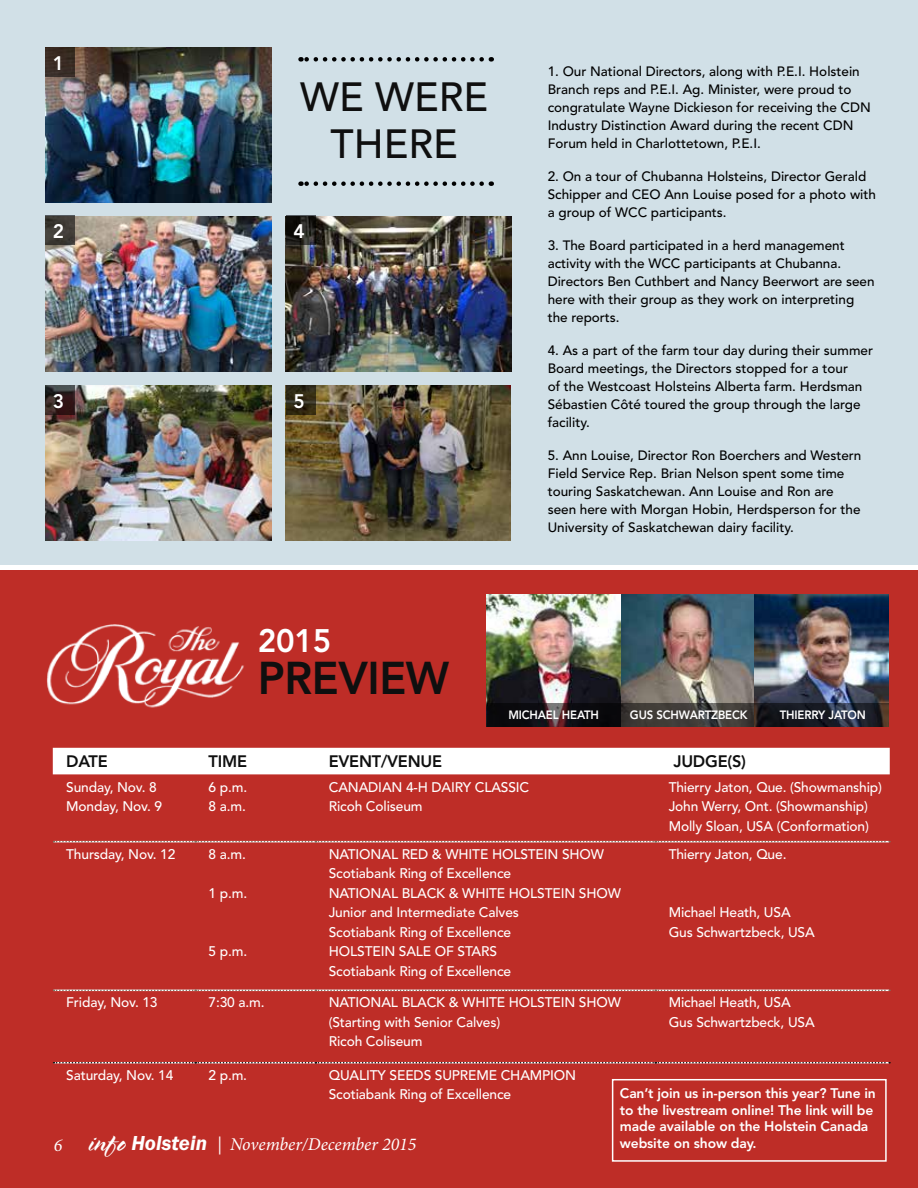
<style>
.page{position:relative;width:918px;height:1188px;background:#fff}
.page>*{position:absolute;margin:0;border:0;box-sizing:border-box;transform-origin:0 0}
.t1{font:800 45.6px "Avenir LT Std";letter-spacing:-.01em;color:#0f0f0f}
.t2{font:500 40.5px/47.8px "Avenir LT Std";color:#0f0f0f;text-align:center}
.t3{font:800 32.4px "Avenir LT Std";color:#fff}
.t4{font:800 19.5px "Avenir LT Std";color:#fff}
.t5{font:italic 18px "Minion Pro";letter-spacing:-.005em;color:#fff}
.t6{font:800 16.5px "Avenir LT Std";letter-spacing:-.015em;color:#0f0f0f}
.t7{font:500 13.8px/19.5px "Avenir LT Std";letter-spacing:-.01em;color:#fff}
.t8{font:800 13.8px/16.5px "Avenir LT Std";letter-spacing:-.01em;color:#fff}
.t9{font:500 13.5px/18px "Avenir LT Std";color:#000}
.t10{font:800 12px "Avenir LT Std";letter-spacing:-.01em;color:#fff;scale:.95 1}
.s1{font-family:"Spring LP Std";font-style:normal;font-size:27px}
.s2{font-family:"ITC Franklin Gothic Std";font-weight:600;font-size:21px}
</style>
<div class="page">
<div style="left:0;top:0;width:918px;height:565px;background:#d1e0e7"></div>
<div style="left:0;top:570px;width:918px;height:618px;background:#be2d27"></div>
<div style="left:53px;top:748px;width:837px;height:26px;background:#fff"></div>
<svg style="left:54px;top:841px;width:836px;height:1px"></svg>
<svg style="left:54px;top:990px;width:836px;height:1px"></svg>
<svg style="left:54px;top:1062px;width:836px;height:1px"></svg>
<img style="left:46px;top:624px;width:198px;height:84px">
<svg style="left:301px;top:57px;width:181px;height:5px"></svg>
<svg style="left:301px;top:181px;width:181px;height:5px"></svg>
<div style="left:612px;top:1079px;width:275px;height:83px;background:#be2d27;border:2px solid #fff"></div>
<img style="left:487px;top:594px;width:401px;height:109px">
<img style="left:45px;top:385px;width:226px;height:156px">
<img style="left:286px;top:216px;width:226px;height:156px">
<img style="left:45px;top:47px;width:226px;height:156px">
<img style="left:286px;top:385px;width:225px;height:156px">
<img style="left:45px;top:216px;width:226px;height:156px">
<svg style="left:487px;top:703px;width:401px;height:24px;background:#272528"></svg>
<div style="left:45px;top:47px;width:30px;height:30px;background:#392c24"></div>
<div style="left:45px;top:216px;width:30px;height:29px;background:linear-gradient(to right,#3a3932,#423d38)"></div>
<svg style="left:45px;top:385px;width:30px;height:30px"></svg>
<svg style="left:286px;top:216px;width:29px;height:29px"></svg>
<svg style="left:286px;top:385px;width:29px;height:30px"></svg>
<h3 class="t4" style="left:53px;top:51px;width:13px">1</h3>
<h3 class="t4" style="left:53px;top:220px;width:13px">2</h3>
<h3 class="t4" style="left:53px;top:389px;width:13px">3</h3>
<h2 class="t2" style="left:300px;top:74px;width:190px">WE WERE<br>THERE</h2>
<h3 class="t4" style="left:293px;top:220px;width:13px">4</h3>
<h3 class="t4" style="left:293px;top:389px;width:13px">5</h3>
<p class="t9" style="left:548px;top:63px;width:325px">1. Our National Directors, along with P.E.I. Holstein Branch reps and P.E.I. Ag. Minister, were proud to congratulate Wayne Dickieson for receiving the CDN Industry Distinction Award during the recent CDN Forum held in Charlottetown, P.E.I.</p>
<p class="t9" style="left:548px;top:168px;width:330px">2. On a tour of Chubanna Holsteins, Director Gerald<br>Schipper and CEO Ann Louise posed for a photo with a group of WCC participants.</p>
<p class="t9" style="left:548px;top:236px;width:328px">3. The Board participated in a herd management activity with the WCC participants at Chubanna.<br>Directors Ben Cuthbert and Nancy Beerwort are seen here with their group as they work on interpreting the reports.</p>
<p class="t9" style="left:548px;top:341px;width:327px">4. As a part of the farm tour day during their summer Board meetings, the Directors stopped for a tour<br>of the Westcoast Holsteins Alberta farm. Herdsman Sébastien Côté toured the group through the large facility.</p>
<p class="t9" style="left:548px;top:446px;width:315px">5. Ann Louise, Director Ron Boerchers and Western Field Service Rep. Brian Nelson spent some time touring Saskatchewan. Ann Louise and Ron are seen here with Morgan Hobin, Herdsperson for the University of Saskatchewan dairy facility.</p>
<h3 class="t3" style="left:258px;top:622px;width:75px">2015</h3>
<h1 class="t1" style="left:258px;top:651px;width:193px">PREVIEW</h1>
<p class="t10" style="left:508px;top:708px;width:97px">MICHAEL HEATH</p>
<p class="t10" style="left:630px;top:708px;width:125px">GUS SCHWARTZBECK</p>
<p class="t10" style="left:780px;top:708px;width:92px">THIERRY JATON</p>
<p class="t6" style="left:66px;top:752px;width:43px">DATE</p>
<p class="t6" style="left:209px;top:752px;width:40px">TIME</p>
<p class="t6" style="left:329px;top:752px;width:115px">EVENT/VENUE</p>
<p class="t6" style="left:673px;top:752px;width:74px">JUDGE(S)</p>
<p class="t7" style="left:66px;top:777px;width:97px">Sunday, Nov. 8<br>Monday, Nov. 9</p>
<p class="t7" style="left:209px;top:777px;width:40px">6 p.m.<br>8 a.m.</p>
<p class="t7" style="left:329px;top:777px;width:202px">CANADIAN 4-H DAIRY CLASSIC<br>Ricoh Coliseum</p>
<p class="t7" style="left:669px;top:777px;width:215px">Thierry Jaton, Que. (Showmanship)<br>John Werry, Ont. (Showmanship)<br>Molly Sloan, USA (Conformation)</p>
<p class="t7" style="left:66px;top:845px;width:111px">Thursday, Nov. 12</p>
<p class="t7" style="left:209px;top:845px;width:39px">8 a.m.</p>
<p class="t7" style="left:209px;top:884px;width:40px">1 p.m.</p>
<p class="t7" style="left:329px;top:845px;width:294px">NATIONAL RED &amp; WHITE HOLSTEIN SHOW<br>Scotiabank Ring of Excellence<br>NATIONAL BLACK &amp; WHITE HOLSTEIN SHOW<br>Junior and Intermediate Calves<br>Scotiabank Ring of Excellence<br>HOLSTEIN SALE OF STARS<br>Scotiabank Ring of Excellence</p>
<p class="t7" style="left:669px;top:845px;width:119px">Thierry Jaton, Que.</p>
<p class="t7" style="left:669px;top:903px;width:148px">Michael Heath, USA<br>Gus Schwartzbeck, USA</p>
<p class="t7" style="left:209px;top:942px;width:40px">5 p.m.</p>
<p class="t7" style="left:66px;top:993px;width:93px">Friday, Nov. 13</p>
<p class="t7" style="left:209px;top:993px;width:58px">7:30 a.m.</p>
<p class="t7" style="left:329px;top:993px;width:294px">NATIONAL BLACK &amp; WHITE HOLSTEIN SHOW (Starting with Senior Calves)<br>Ricoh Coliseum</p>
<p class="t7" style="left:669px;top:993px;width:148px">Michael Heath, USA<br>Gus Schwartzbeck, USA</p>
<p class="t7" style="left:66px;top:1066px;width:109px">Saturday, Nov. 14</p>
<p class="t7" style="left:209px;top:1066px;width:40px">2 p.m.</p>
<p class="t7" style="left:329px;top:1066px;width:249px">QUALITY SEEDS SUPREME CHAMPION<br>Scotiabank Ring of Excellence</p>
<p class="t8" style="left:620px;top:1085px;width:257px">Can’t join us in-person this year? Tune in to the livestream online! The link will be made available on the Holstein Canada website on show day.</p>
<h3 class="t5" style="left:54px;top:1132px;width:364px">6 <span class="s1">info</span> <span class="s2">Holstein</span> | November/December 2015</h3>
</div>
